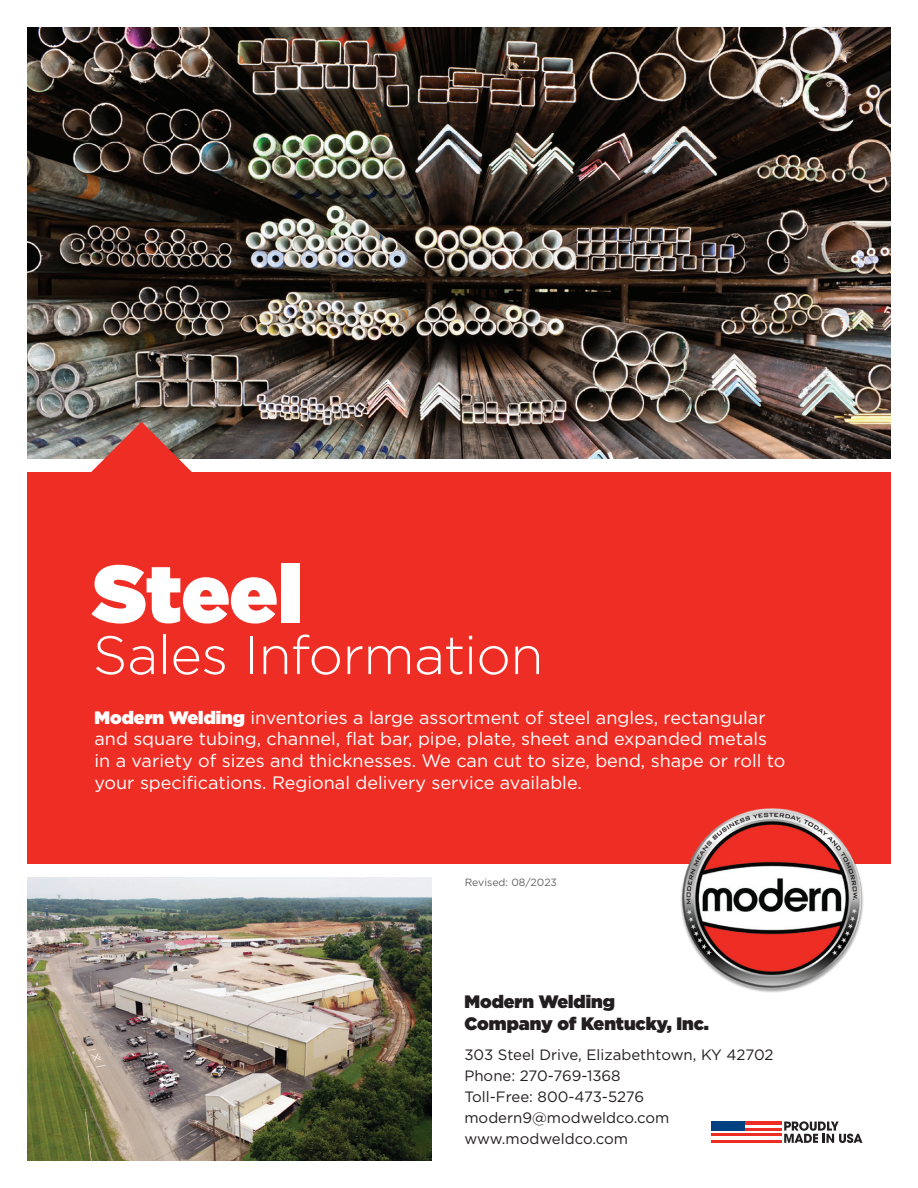
<style>
.page{position:relative;width:918px;height:1188px;background:#fff}
.page>*{position:absolute;margin:0;border:0;box-sizing:border-box;transform-origin:0 0}
.t1{font:900 81px "Gotham";letter-spacing:-.005em;color:#fff}
.t2{font:300 54px "Gotham";letter-spacing:-.015em;color:#fff}
.Paragraph_Style_2{font:18px/21.6px "Gotham";color:#fff}
.t3{font:900 18px/21.6px "Gotham";color:#231f20}
.t4{font:15px "Gotham";color:#231f20}
.t5{font:10.5px "Gotham";color:#636366}
.s1{font-weight:900}
</style>
<div class="page">
<img style="left:27px;top:27px;width:864px;height:432px">
<img style="left:27px;top:878px;width:405px;height:283px">
<div style="left:27px;top:472px;width:864px;height:392px;background:#ee2e25"></div>
<img style="left:680px;top:809px;width:184px;height:184px">
<svg style="left:91px;top:422px;width:101px;height:50px;background:#bb5d55"></svg>
<hr style="left:711px;top:1128px;width:71px;height:3px;background:#ee2e24">
<hr style="left:711px;top:1122px;width:71px;height:3px;background:#ee2e24">
<hr style="left:711px;top:1134px;width:71px;height:3px;background:#ee2e24">
<hr style="left:711px;top:1140px;width:71px;height:3px;background:#ee2e24">
<div style="left:711px;top:1122px;width:34px;height:9px;background:#014081"></div>
<svg style="left:784px;top:1121px;width:78px;height:22px"></svg>
<p class="t1" style="left:93px;top:536px;width:211px">Steel</p>
<p class="t2" style="left:93px;top:621px;width:452px">Sales Information</p>
<p class="Paragraph_Style_2" style="left:94px;top:706px;width:693px"><span class="s1">Modern Welding</span> inventories a large assortment of steel angles, rectangular and square tubing, channel, flat bar, pipe, plate, sheet and expanded metals in a variety of sizes and thicknesses. We can cut to size, bend, shape or roll to your specifications. Regional delivery service available.</p>
<p class="t5" style="left:465px;top:875px;width:94px">Revised: 08/2023</p>
<p class="t3" style="left:464px;top:991px;width:246px">Modern Welding<br>Company of Kentucky, Inc.</p>
<p class="t4" style="left:464px;top:1045px;width:311px">303 Steel Drive, Elizabethtown, KY 42702</p>
<p class="t4" style="left:464px;top:1066px;width:158px">Phone: 270-769-1368</p>
<p class="t4" style="left:464px;top:1087px;width:181px">Toll-Free: 800-473-5276</p>
<p class="t4" style="left:464px;top:1108px;width:207px">modern9@modweldco.com</p>
<p class="t4" style="left:464px;top:1129px;width:165px">www.modweldco.com</p>
</div>
